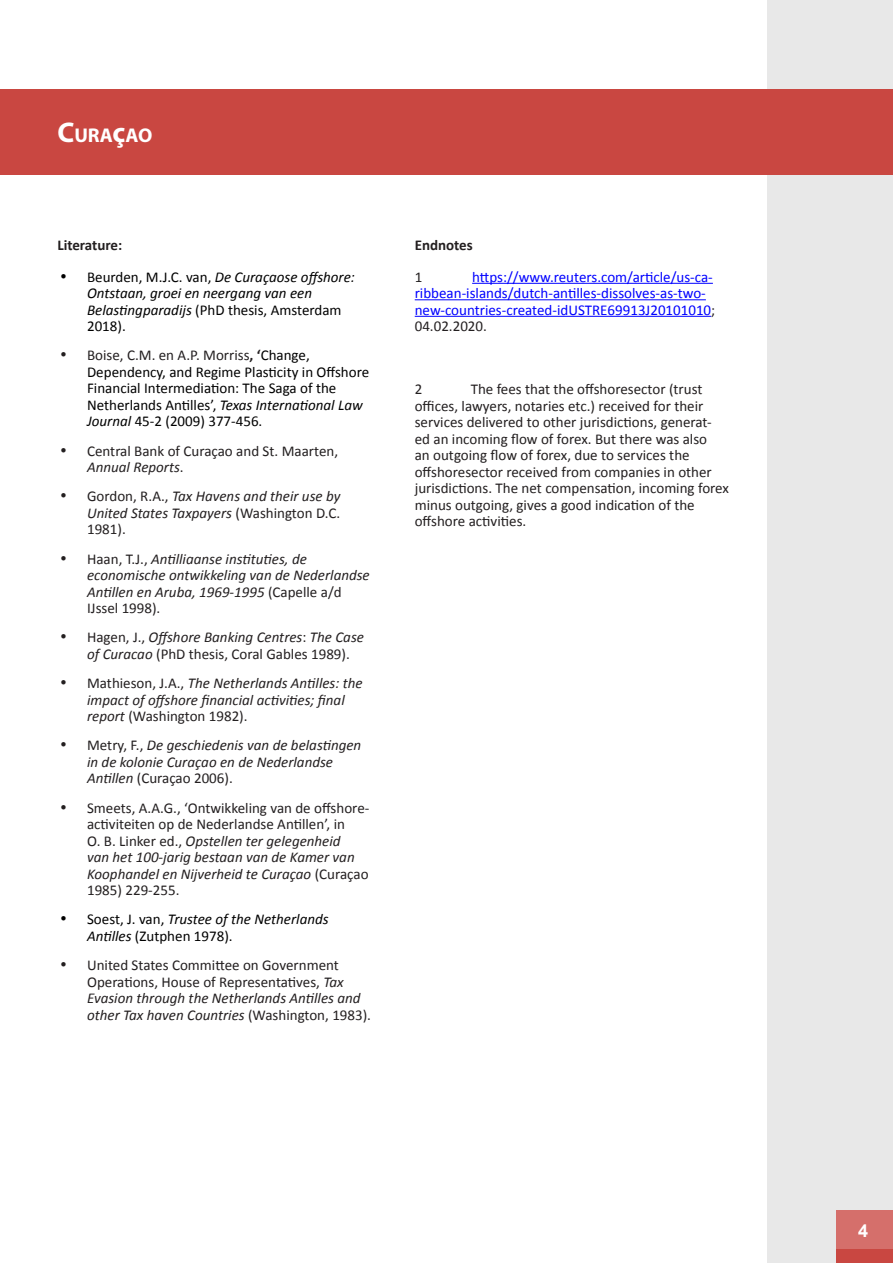
<style>
.page{position:relative;width:893px;height:1263px;background:#fff}
.page>*{position:absolute;margin:0;border:0;box-sizing:border-box;transform-origin:0 0}
.t1{font:700 19.95px "Myriad Pro";color:#fff}
.t2{font:700 18px "Arial";color:#fff}
.Endnote_text{font:15px/16.5px "Calibri";color:#231f20}
.t3{font:italic 15px/16.5px "Calibri";color:#231f20}
.t4{font:15px/16.5px "Calibri";color:#000}
.t5{font:italic 15px/16.5px "Calibri";color:#000}
.Endnote_text-2{font:15px/16.5px "Calibri";color:#00f}
.Heading{font:700 15px "Calibri";color:#231f20}
.s1{font-size:28.5px}
.s2{font-style:normal}
.s3{color:#231f20}
.s4{font-weight:700;color:#231f20}
.s5{font-style:italic}
</style>
<div class="page">
<div style="left:767px;top:0;width:126px;height:1263px;background:#e8e8e8"></div>
<div style="left:837px;top:1210px;width:56px;height:47px;background:#d56f6b"></div>
<div style="left:837px;top:1249px;width:56px;height:14px;background:#c94741"></div>
<div style="left:0;top:89px;width:893px;height:85px;background:#c94741"></div>
<hr style="left:472px;top:283px;width:241px;height:1px;background:#00f">
<hr style="left:415px;top:299px;width:291px;height:1px;background:#00f">
<hr style="left:415px;top:316px;width:296px;height:1px;background:#00f">
<h1 class="t1" style="left:57px;top:122px;width:97px"><span class="s1">C</span>URA<span class="s1">ç</span>AO</h1>
<p class="Heading" style="left:57px;top:234px;width:66px">Literature:</p>
<p class="t5" style="left:87px;top:268px;width:269px;text-indent:-27px">• <span class="s2">Beurden, M.J.C. van,</span> De Curaçaose offshore:<br>Ontstaan, groei en neergang van een Belastingparadijs <span class="s2">(PhD thesis, Amsterdam 2018).</span></p>
<p class="t4" style="left:87px;top:347px;width:284px;text-indent:-27px"><span class="s3">• Boise, C.M. en A.P. Morriss</span><span class="s4">, ‘</span>Change, Dependency, and Regime Plasticity in Offshore Financial Intermediation: The Saga of the Netherlands Antilles’, <span class="s5">Texas International Law Journal</span> 45-2 (2009) 377-456.</p>
<p class="Endnote_text" style="left:87px;top:442px;width:252px;text-indent:-27px">• Central Bank of Curaçao and St. Maarten,<br><span class="s5">Annual Reports</span>.</p>
<p class="t3" style="left:87px;top:487px;width:255px;text-align:justify;text-indent:-27px">• <span class="s2">Gordon, R.A.,</span> Tax Havens and their use by United States Taxpayers <span class="s2">(Washington D.C.<br>1981).</span></p>
<p class="t3" style="left:87px;top:550px;width:284px;text-indent:-27px">• <span class="s2">Haan, T.J.,</span> Antilliaanse instituties, de economische ontwikkeling van de Nederlandse Antillen en Aruba, 1969-1995 <span class="s2">(Capelle a/d IJssel 1998).</span></p>
<p class="Endnote_text" style="left:87px;top:629px;width:278px;text-indent:-27px">• Hagen, J., <span class="s5">Offshore Banking Centres</span>: <span class="s5">The Case of Curacao</span> (PhD thesis, Coral Gables 1989).</p>
<p class="t3" style="left:87px;top:674px;width:277px;text-indent:-27px">• <span class="s2">Mathieson, J.A.,</span> The Netherlands Antilles: the impact of offshore financial activities; final report <span class="s2">(Washington 1982).</span></p>
<p class="t3" style="left:87px;top:736px;width:276px;text-indent:-27px">• <span class="s2">Metry, F.,</span> De geschiedenis van de belastingen in de kolonie Curaçao en de Nederlandse<br>Antillen <span class="s2">(Curaçao 2006).</span></p>
<p class="Endnote_text" style="left:87px;top:799px;width:284px;text-indent:-27px">• Smeets, A.A.G., ‘Ontwikkeling van de offshore&shy;activiteiten op de Nederlandse Antillen’, in<br>O. B. Linker ed., <span class="s5">Opstellen ter gelegenheid<br>van het 100-jarig bestaan van de Kamer van Koophandel en Nijverheid te Curaçao</span> (Curaçao 1985) 229-255.</p>
<p class="t5" style="left:87px;top:910px;width:243px;text-indent:-27px">• <span class="s2">Soest, J. van,</span> Trustee of the Netherlands<br>Antilles <span class="s2">(Zutphen 1978).</span></p>
<p class="Endnote_text" style="left:87px;top:956px;width:285px;text-indent:-27px">• United States Committee on Government Operations, House of Representatives, <span class="s5">Tax Evasion through the Netherlands Antilles and other Tax haven Countries</span> (Washington, 1983).</p>
<p class="Heading" style="left:415px;top:234px;width:60px">Endnotes</p>
<p class="Endnote_text" style="left:415px;top:268px;width:9px">1</p>
<p class="Endnote_text-2" style="left:415px;top:268px;width:302px;text-indent:57px">https://www.reuters.com/article/us-ca&shy;ribbean-islands/dutch-antilles-dissolves-as-two&shy;new-countries-created-idUSTRE69913J20101010<span class="s3">; 04.02.2020.</span></p>
<p class="Endnote_text" style="left:415px;top:380px;width:316px;text-indent:56px">The fees that the offshoresector (trust offices, lawyers, notaries etc.) received for their services delivered to other jurisdictions, generat&shy;ed an incoming flow of forex. But there was also<br>an outgoing flow of forex, due to services the offshoresector received from companies in other jurisdictions. The net compensation, incoming forex minus outgoing, gives a good indication of the offshore activities.</p>
<p class="Endnote_text" style="left:415px;top:380px;width:9px">2</p>
<p class="t2" style="left:858px;top:1218px;width:12px">4</p>
</div>
